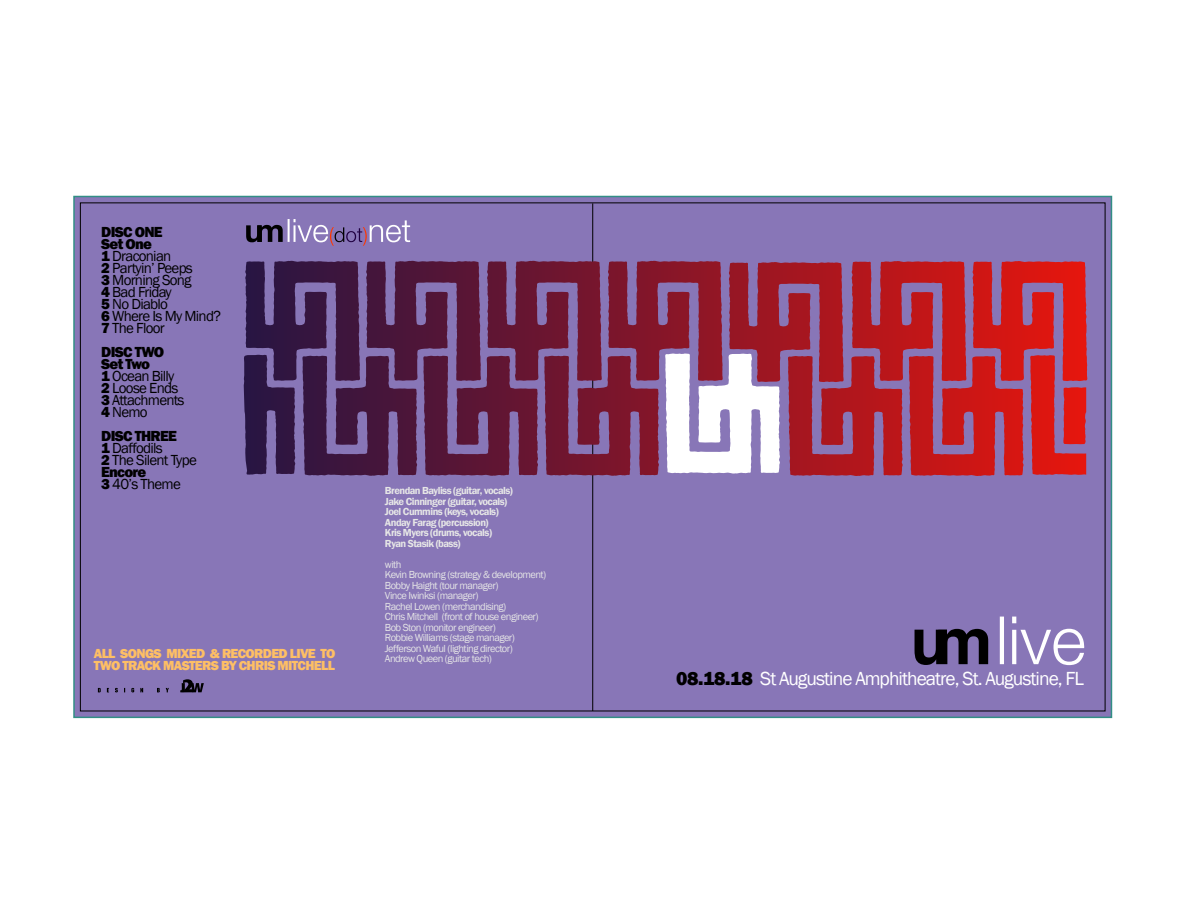
<style>
.page{position:relative;width:1188px;height:918px;background:#fff}
.page>*{position:absolute;margin:0;border:0;box-sizing:border-box;transform-origin:0 0}
.t1{font:19.5px "Franklin Gothic";letter-spacing:-.05em;color:#fff}
.t2{font:15px/12px "Franklin Gothic";letter-spacing:-.05em;color:#000}
.t3{font:800 13.5px "Franklin Gothic";letter-spacing:-.05em;color:#febf65}
.t4{font:10.5px/10.5px "Franklin Gothic";letter-spacing:-.05em;color:#e6e6e6}
.t5{font:600 10.5px/10.5px "Franklin Gothic";letter-spacing:-.05em;color:#e6e6e6}
.s1{font-weight:800}
.s2{font-weight:800;color:#000}
</style>
<div class="page">
<svg style="left:73px;top:195px;width:1040px;height:524px;background:#7e86af"></svg>
<svg style="left:80px;top:202px;width:1025px;height:509px;background:#8667a1"></svg>
<svg style="left:592px;top:203px;width:1px;height:508px"></svg>
<svg style="left:246px;top:225px;width:37px;height:17px"></svg>
<hr style="left:288px;top:219px;width:2px;height:23px;background:#fff">
<svg style="left:294px;top:219px;width:116px;height:27px;background:#9683b9"></svg>
<svg style="left:915px;top:629px;width:73px;height:36px;background:#38304b"></svg>
<hr style="left:1000px;top:617px;width:4px;height:47px;background:#fff">
<svg style="left:1012px;top:630px;width:4px;height:34px"></svg>
<svg style="left:1012px;top:617px;width:4px;height:6px"></svg>
<svg style="left:1021px;top:629px;width:63px;height:36px"></svg>
<svg style="left:98px;top:688px;width:3px;height:4px"></svg>
<svg style="left:115px;top:688px;width:3px;height:4px"></svg>
<svg style="left:131px;top:688px;width:3px;height:4px"></svg>
<svg style="left:140px;top:688px;width:3px;height:4px"></svg>
<svg style="left:157px;top:688px;width:3px;height:4px"></svg>
<svg style="left:166px;top:688px;width:3px;height:4px"></svg>
<svg style="left:180px;top:679px;width:24px;height:13px"></svg>
<svg style="left:244px;top:354px;width:842px;height:121px;background:#904562"></svg>
<h2 class="t2" style="left:101px;top:226px;width:121px"><span class="s1">DISC ONE<br>Set One<br>1</span> Draconian<br><span class="s1">2</span> Partyin’ Peeps<br><span class="s1">3</span> Morning Song<br><span class="s1">4</span> Bad Friday<br><span class="s1">5</span> No Diablo<br><span class="s1">6</span> Where Is My Mind?<br><span class="s1">7</span> The Floor</h2>
<h2 class="t2" style="left:101px;top:346px;width:85px"><span class="s1">DISC TWO<br>Set Two<br>1</span> Ocean Billy<br><span class="s1">2</span> Loose Ends<br><span class="s1">3</span> Attachments<br><span class="s1">4</span> Nemo</h2>
<h2 class="t2" style="left:101px;top:430px;width:97px"><span class="s1">DISC THREE<br>1</span> Daffodils<br><span class="s1">2</span> The Silent Type<br><span class="s1">Encore<br>3</span> 40’s Theme</h2>
<p class="t3" style="left:94px;top:645px;width:243px">ALL SONGS MIXED &amp; RECORDED LIVE TO</p>
<p class="t3" style="left:94px;top:657px;width:243px">TWO TRACK MASTERS BY CHRIS MITCHELL</p>
<p class="t5" style="left:385px;top:486px;width:130px">Brendan Bayliss (guitar, vocals)<br>Jake Cinninger (guitar, vocals)<br>Joel Cummins (keys, vocals)<br>Anday Farag (percussion)<br>Kris Myers (drums, vocals)<br>Ryan Stasik (bass)</p>
<p class="t4" style="left:385px;top:559px;width:163px">with<br>Kevin Browning (strategy &amp; development)<br>Bobby Haight (tour manager)<br>Vince Iwinksi (manager)<br>Rachel Lowen (merchandising)<br>Chris Mitchell (front of house engineer)<br>Bob Ston (monitor engineer)<br>Robbie Williams (stage manager)<br>Jefferson Waful (lighting director)</p>
<p class="t4" style="left:385px;top:654px;width:109px">Andrew Queen (guitar tech)</p>
<h1 class="t1" style="left:676px;top:667px;width:409px"><span class="s2">08.18.18</span> St Augustine Amphitheatre, St. Augustine, FL</h1>
</div>
